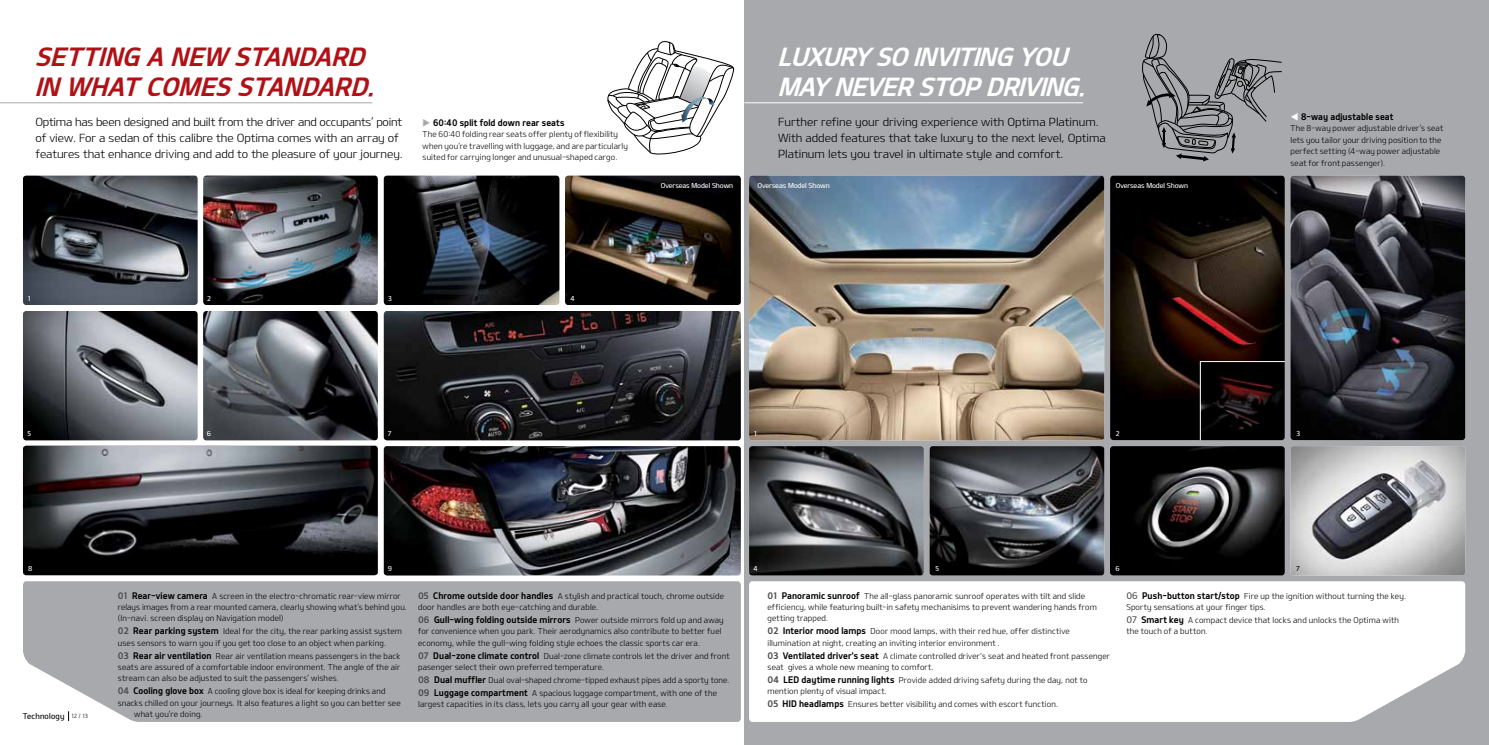
<style>
.page{position:relative;width:1489px;height:745px;background:#fff}
.page>*{position:absolute;margin:0;border:0;box-sizing:border-box;transform-origin:0 0}
.t1{font:italic 25.38px "KIAOTFB";color:#b11116}
.t2{font:italic 25.25px "KIAOTFB";color:#fff}
.t3{font:11.25px/16px "KIAOTFL";letter-spacing:-.005em;color:#000}
.t4{font:9.12px "KIAOTFB";letter-spacing:.015em;color:#000;scale:.94 1}
.t5{font:8.12px/11.2px "KIAOTFL";letter-spacing:.02em;color:#000;scale:.94 1}
.t6{font:8px "KIAOTFM";letter-spacing:.025em;color:#000;scale:.94 1}
.t7{font:6.88px "KIAOTFM";letter-spacing:-.015em;color:#fff}
.t8{font:6.88px "KIAOTFM";color:#000}
.s1{color:#a7a9ac}
.s2{color:#fff}
.s3{font-family:"KIAOTFL";font-size:5.75px}
.s4{font-family:"KIAOTFB";font-size:9.12px;color:#4d4d4f}
.s5{font-family:"KIAOTFB";font-size:9.12px}
.s6{color:#4d4d4f}
.s7{font-family:"KIAOTFM";font-size:9.12px;color:#4d4d4f}
</style>
<div class="page">
<div style="left:744px;top:0;width:744px;height:744px;background:#a7a9ac"></div>
<img style="left:749px;top:175px;width:355px;height:265px">
<img style="left:384px;top:446px;width:356px;height:129px">
<svg style="left:23px;top:445px;width:355px;height:129px;background:#393a3e"></svg>
<img style="left:384px;top:175px;width:175px;height:130px">
<img style="left:565px;top:175px;width:175px;height:130px">
<div style="left:23px;top:581px;width:717px;height:140px;background:#a7a9ac"></div>
<div style="left:749px;top:581px;width:715px;height:140px;background:#fff"></div>
<img style="left:203px;top:311px;width:175px;height:129px">
<img style="left:203px;top:175px;width:175px;height:130px">
<img style="left:23px;top:311px;width:175px;height:129px">
<img style="left:23px;top:175px;width:175px;height:130px">
<svg style="left:607px;top:41px;width:128px;height:114px"></svg>
<svg style="left:1142px;top:34px;width:140px;height:127px"></svg>
<img style="left:1110px;top:175px;width:174px;height:265px">
<img style="left:1290px;top:175px;width:174px;height:265px">
<img style="left:929px;top:446px;width:175px;height:129px">
<img style="left:749px;top:446px;width:174px;height:129px">
<img style="left:1110px;top:446px;width:174px;height:129px">
<img style="left:1290px;top:446px;width:174px;height:129px">
<img style="left:384px;top:311px;width:356px;height:129px">
<img style="left:1200px;top:362px;width:84px;height:78px">
<hr style="left:1200px;top:361px;width:84px;height:1px;background:#fff">
<hr style="left:1199px;top:361px;width:1px;height:79px;background:#fff">
<hr style="left:0;top:102px;width:372px;height:1px;background:#a7a9ac">
<hr style="left:744px;top:102px;width:338px;height:1px;background:#fff">
<h1 class="t1" style="left:35px;top:40px;width:157px">SETTING ANEW</h1>
<h1 class="t1" style="left:234px;top:40px;width:48px">S TANDARD</h1>
<h1 class="t1" style="left:35px;top:71px;width:53px">IN WHA</h1>
<h1 class="t1" style="left:122px;top:71px;width:261px">T CO MES STANDARD.</h1>
<h2 class="t2" style="left:777px;top:40px;width:17px">LUXURY</h2>
<h2 class="t2" style="left:875px;top:40px;width:51px">SO INVI</h2>
<h2 class="t2" style="left:956px;top:40px;width:80px">TING YOU</h2>
<h2 class="t2" style="left:777px;top:71px;width:74px">MAY NEVER</h2>
<h2 class="t2" style="left:918px;top:71px;width:82px">STOPDRIVIN</h2>
<h2 class="t2" style="left:1061px;top:71px;width:33px">G.</h2>
<h3 class="t3" style="left:35px;top:113px;width:369px">Optima has been designed and built from the driver and occupants’ point of view. For a sedan of this calibre the Optima comes with an array of features that enhance driving and add to the pleasure of your journey.</h3>
<h3 class="t3" style="left:778px;top:113px;width:329px">Further refine your driving experience with Optima Platinum.<br>With added features that take luxury to the next level, Optima<br>Platinum lets you travel in ultimate style and comfort.</h3>
<p class="t4" style="left:422px;top:117px;width:152px"><span class="s1">◆</span> 60:40 split fold down rear seats</p>
<p class="t5" style="left:422px;top:128px;width:220px">The 60:40 folding rear seats offer plenty of flexibility when you’re travelling with luggage, and are particularly suited for carrying longer and unusual-shaped cargo.</p>
<p class="t7" style="left:28px;top:294px;width:4px">1</p>
<p class="t7" style="left:207px;top:294px;width:5px">2</p>
<p class="t7" style="left:388px;top:294px;width:5px">3</p>
<p class="t7" style="left:570px;top:294px;width:6px">4</p>
<p class="t7" style="left:661px;top:181px;width:74px">Overseas Model Shown</p>
<p class="t7" style="left:757px;top:181px;width:74px">Overseas Model Shown</p>
<p class="t7" style="left:1115px;top:181px;width:74px">Overseas Model Shown</p>
<p class="t4" style="left:1290px;top:111px;width:111px"><span class="s2">▼</span> 8-way adjustable seat</p>
<p class="t5" style="left:1290px;top:122px;width:164px">The 8-way power adjustable driver’s seat lets you tailor your driving position to the perfect setting (4-way power adjustable seat for front passenger).</p>
<p class="t7" style="left:27px;top:428px;width:5px">5</p>
<p class="t7" style="left:207px;top:428px;width:6px">6</p>
<p class="t7" style="left:388px;top:428px;width:5px">7</p>
<p class="t7" style="left:754px;top:429px;width:4px">1</p>
<p class="t7" style="left:1115px;top:429px;width:5px">2</p>
<p class="t7" style="left:1296px;top:428px;width:5px">3</p>
<p class="t7" style="left:28px;top:564px;width:6px">8</p>
<p class="t7" style="left:388px;top:564px;width:6px">9</p>
<p class="t6" style="left:23px;top:710px;width:71px">Technology <span class="s3">12 / 13</span></p>
<p class="t5" style="left:118px;top:589px;width:309px"><span class="s4">01</span> <span class="s5">Rear-view camera</span> A screen in the electro-chromatic rear-view mirror relays images from a rear mounted camera, clearly showing what’s behind you. (In-navi. screen display on Navigation model)</p>
<p class="t5" style="left:118px;top:625px;width:304px"><span class="s4">02</span> <span class="s5">Rear parking system</span> Ideal for the city, the rear parking assist system uses sensors to warn you if you get too close to an object when parking.</p>
<p class="t5" style="left:118px;top:649px;width:302px;text-align:justify"><span class="s4">03</span> <span class="s5">Rear air ventilation</span> Rear air ventilation means passengers in the back seats are assured of a comfortable indoor environment. The angle of the air stream can also be adjusted to suit the passengers’ wishes.</p>
<p class="t5" style="left:118px;top:685px;width:286px"><span class="s4">04</span> <span class="s5">Cooling glove box</span> A cooling glove box is ideal for keeping drinks and</p>
<p class="t5" style="left:118px;top:696px;width:302px">snacks chilled on your journeys. It also features a light so you can better see</p>
<p class="t5" style="left:134px;top:707px;width:74px">what you’re doing.</p>
<p class="t5" style="left:418px;top:589px;width:327px"><span class="s4">05</span> <span class="s5">Chrome outside door handles</span> A stylish and practical touch, chrome outside door handles are both eye-catching and durable.</p>
<p class="t5" style="left:418px;top:614px;width:326px"><span class="s4">06</span> <span class="s5">Gull-wing folding outside mirrors</span> Power outside mirrors fold up and away for convenience when you park. Their aerodynamics also contribute to better fuel economy, while the gull-wing folding style echoes the classic sports car era.</p>
<p class="t5" style="left:418px;top:649px;width:333px"><span class="s4">07</span> <span class="s5">Dual-zone climate control</span> Dual-zone climate controls let the driver and front pasenger select their own preferred temperature.</p>
<p class="t5" style="left:418px;top:672px;width:332px;line-height:13px"><span class="s4">08</span> <span class="s5">Dual muffler</span> Dual oval-shaped chrome-tipped exhaust pipes add a sporty tone.<br><span class="s4">09</span> <span class="s5">Luggage compartment</span> A spacious luggage compartment, with one of the</p>
<p class="t5" style="left:418px;top:698px;width:267px">largest capacities in its class, lets you carry all your gear with ease.</p>
<p class="t7" style="left:753px;top:564px;width:6px">4</p>
<p class="t7" style="left:935px;top:564px;width:5px">5</p>
<p class="t7" style="left:1115px;top:563px;width:6px">6</p>
<p class="t8" style="left:1295px;top:563px;width:5px">7</p>
<p class="t5" style="left:767px;top:589px;width:352px"><span class="s4">01</span> <span class="s5">Panoramic sunroof</span> The all-glass panoramic sunroof operates with tilt and slide efficiency, while featuring built-in safety mechanisims to prevent wandering hands from getting trapped.</p>
<p class="t5" style="left:767px;top:625px;width:323px"><span class="s4">02</span> <span class="s5">Interior mood lamps</span> Door mood lamps, with their red hue, offer distinctive illumination at night, creating an inviting interior environment .</p>
<p class="t5" style="left:767px;top:649px;width:366px"><span class="s4">03</span> <span class="s5">Ventilated driver's seat</span> A climate controlled driver's seat and heated front passenger seat gives a whole new meaning to comfort.</p>
<p class="t4" style="left:767px;top:673px;width:24px"><span class="s6">04</span> LED</p>
<p class="t5" style="left:767px;top:673px;width:342px;text-indent:34px"><span class="s5">daytime running lights</span> Provide added driving safety during the day, not to mention plenty of visual impact.</p>
<p class="t4" style="left:767px;top:697px;width:22px"><span class="s6">05</span> HID</p>
<p class="t5" style="left:799px;top:698px;width:277px"><span class="s5">headlamps</span> Ensures better visibility and comes with escort function.</p>
<p class="t5" style="left:1126px;top:589px;width:299px"><span class="s7">06</span> <span class="s5">Push-button start/stop</span> Fire up the ignition without turning the key.<br>Sporty sensations at your finger tips.</p>
<p class="t5" style="left:1126px;top:614px;width:291px"><span class="s7">07</span> <span class="s5">Smart key</span> A compact device that locks and unlocks the Optima with the touch of a button.</p>
</div>
